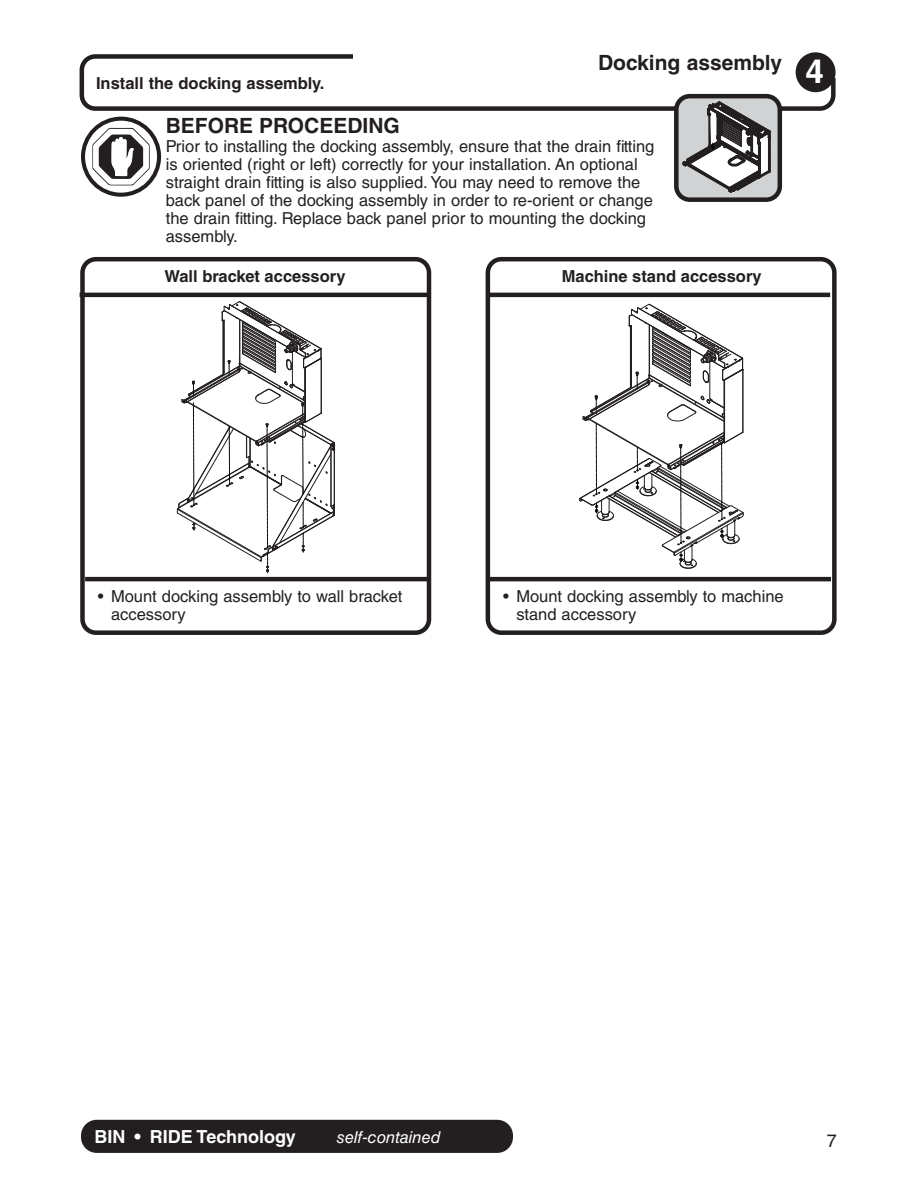
<style>
.page{position:relative;width:918px;height:1188px;background:#fff}
.page>*{position:absolute;margin:0;border:0;box-sizing:border-box;transform-origin:0 0}
.t1{font:700 33px "Helvetica LT Std";color:#fff}
.t2{font:700 21px "Helvetica LT Std";color:#231f20}
.t3{font:700 18px "Helvetica LT Std";color:#fff}
.t4{font:18px "Helvetica LT Std";color:#231f20}
.t5{font:16.5px/18px "Helvetica LT Std";color:#231f20}
.t6{font:700 16.5px "Helvetica LT Std";color:#231f20}
.t7{font:italic 16.5px "Helvetica LT Std";color:#fff}
</style>
<div class="page">
<div style="left:83px;top:1122px;width:428px;height:29px;background:#231f20;border-radius:14px"></div>
<div style="left:81px;top:1120px;width:432px;height:33px;border:4px solid #231f20;border-radius:14px"></div>
<div style="left:80px;top:54px;width:756px;height:57px;border:4px solid #231f20;border-radius:14px"></div>
<div style="left:503px;top:35px;width:335px;height:43px;background:#fff"></div>
<div style="left:353px;top:54px;width:430px;height:30px;background:#fff"></div>
<div style="left:796px;top:52px;width:40px;height:40px;background:#231f20;border-radius:50%"></div>
<div style="left:486px;top:257px;width:351px;height:378px;border:4px solid #231f20;border-radius:14px"></div>
<svg style="left:579px;top:303px;width:165px;height:266px"></svg>
<div style="left:80px;top:257px;width:351px;height:378px;border:4px solid #231f20;border-radius:14px"></div>
<svg style="left:176px;top:301px;width:159px;height:272px"></svg>
<hr style="left:85px;top:577px;width:342px;height:4px;background:#231f20">
<hr style="left:489px;top:577px;width:342px;height:4px;background:#231f20">
<hr style="left:80px;top:293px;width:350px;height:4px;background:#231f20">
<hr style="left:488px;top:293px;width:342px;height:4px;background:#231f20">
<div style="left:676px;top:96px;width:104px;height:104px;background:#d1d2d4;border-radius:14px"></div>
<svg style="left:682px;top:100px;width:91px;height:93px"></svg>
<div style="left:674px;top:94px;width:108px;height:108px;border:4px solid #231f20;border-radius:14px"></div>
<svg style="left:83px;top:119px;width:76px;height:76px"></svg>
<div style="left:81px;top:117px;width:80px;height:80px;border:4px solid #231f20;border-radius:50%"></div>
<svg style="left:92px;top:128px;width:58px;height:57px"></svg>
<p class="t6" style="left:96px;top:74px;width:230px">Install the docking assembly.</p>
<p class="t2" style="left:166px;top:112px;width:236px">BEFORE PROCEEDING</p>
<p class="t2" style="left:598px;top:50px;width:186px">Docking assembly</p>
<p class="t5" style="left:166px;top:137px;width:490px">Prior to installing the docking assembly, ensure that the drain fitting is oriented (right or left) correctly for your installation. An optional straight drain fitting is also supplied. You may need to remove the back panel of the docking assembly in order to re-orient or change the drain fitting. Replace back panel prior to mounting the docking assembly.</p>
<p class="t6" style="left:165px;top:266px;width:183px">Wall bracket accessory</p>
<p class="t6" style="left:562px;top:266px;width:201px">Machine stand accessory</p>
<h1 class="t1" style="left:806px;top:52px;width:20px">4</h1>
<p class="t5" style="left:111px;top:587px;width:293px;text-indent:-13px">• Mount docking assembly to wall bracket accessory</p>
<p class="t5" style="left:516px;top:587px;width:269px;text-indent:-13px">• Mount docking assembly to machine stand accessory</p>
<p class="t3" style="left:94px;top:1125px;width:203px">BIN • RIDE Technology</p>
<p class="t7" style="left:337px;top:1127px;width:106px">self-contained</p>
<p class="t4" style="left:827px;top:1130px;width:12px">7</p>
</div>
